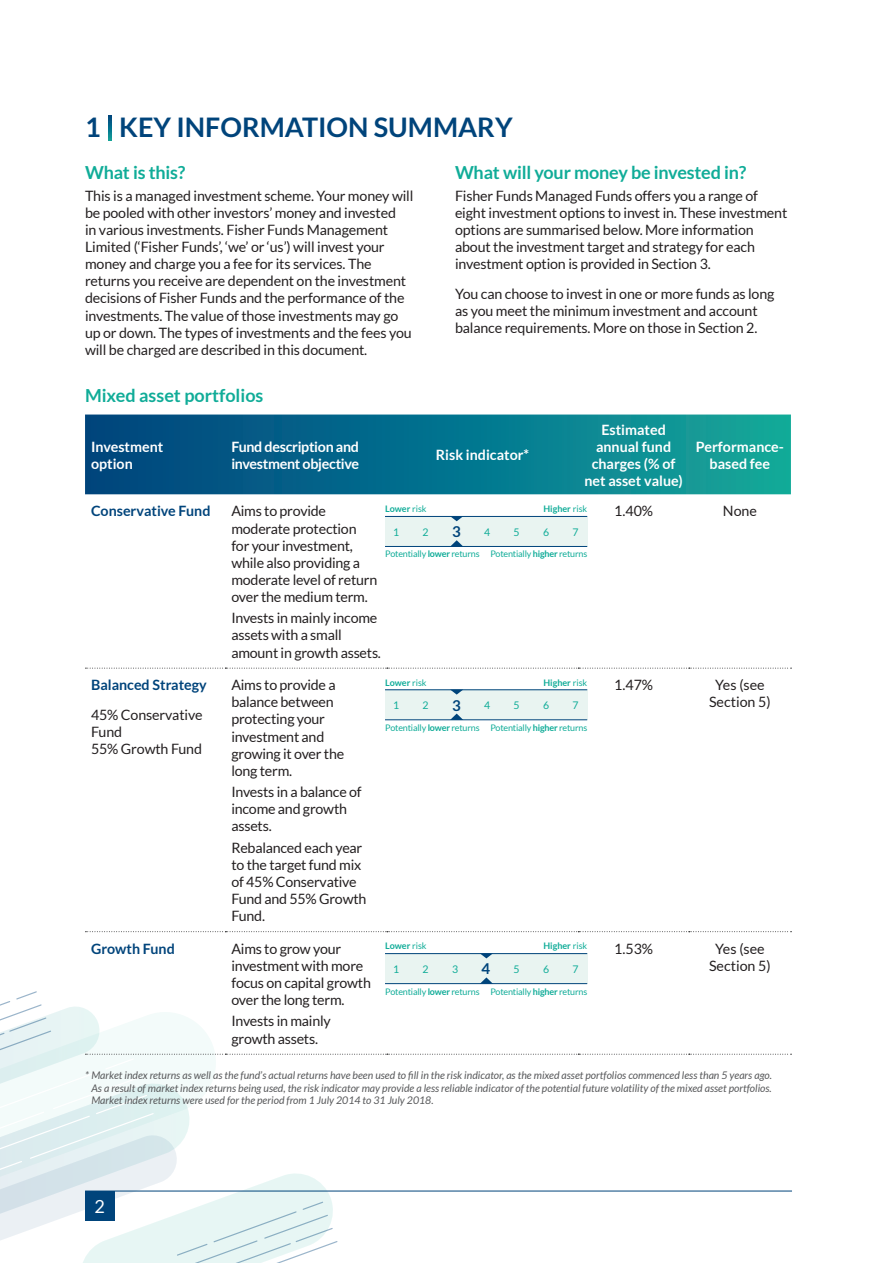
<style>
.page{position:relative;width:893px;height:1263px;background:#fff}
.page>*{position:absolute;margin:0;border:0;box-sizing:border-box;transform-origin:0 0}
.t1{font:700 27px "Lato";color:#00447b}
.t2{font:700 18px "Lato";letter-spacing:-.01em;color:#10ac98}
.t3{font:18px "Lato";color:#fff}
.t4{font:700 15px "Lato";color:#00447b}
.t5{font:14.25px/17.1px "Lato";letter-spacing:-.01em;color:#231f20}
.t6{font:700 14.25px/17.1px "Lato";color:#fff;text-align:center}
.t7{font:700 14.25px "Lato";color:#00447b}
.t8{font:700 14.25px/17.1px "Lato";letter-spacing:-.02em;color:#fff}
.t9{font:italic 10.5px/12.6px "Lato";color:#57585a;text-align:justify}
.t10{font:10.5px "Lato";color:#10ac98}
.t11{font:9px "Lato";letter-spacing:-.02em;color:#10ac98}
.t12{font:700 9px "Lato";color:#10ac98}
.s1{font-weight:900;color:#fff}
.s2{font-weight:400}
.s3{font-weight:700}
</style>
<div class="page">
<hr style="left:85px;top:1191px;width:707px;height:1px;background:#00447b">
<svg style="left:85px;top:414px;width:706px;height:80px;background:#08748d"></svg>
<svg style="left:85px;top:668px;width:706px;height:1px"></svg>
<svg style="left:85px;top:931px;width:706px;height:1px"></svg>
<svg style="left:0;top:991px;width:791px;height:272px"></svg>
<div style="left:385px;top:516px;width:202px;height:31px;background:#e9f4f1"></div>
<svg style="left:451px;top:517px;width:11px;height:4px"></svg>
<svg style="left:450px;top:540px;width:13px;height:6px"></svg>
<hr style="left:385px;top:516px;width:202px;height:1px;background:#00447b">
<hr style="left:385px;top:546px;width:202px;height:1px;background:#00447b">
<div style="left:385px;top:953px;width:202px;height:31px;background:#e9f4f1"></div>
<svg style="left:480px;top:954px;width:13px;height:4px"></svg>
<svg style="left:480px;top:977px;width:12px;height:6px"></svg>
<hr style="left:385px;top:953px;width:202px;height:1px;background:#00447b">
<hr style="left:385px;top:983px;width:202px;height:1px;background:#00447b">
<div style="left:385px;top:689px;width:202px;height:31px;background:#e9f4f1"></div>
<svg style="left:450px;top:690px;width:13px;height:5px"></svg>
<svg style="left:451px;top:713px;width:12px;height:6px"></svg>
<hr style="left:385px;top:689px;width:202px;height:1px;background:#00447b">
<hr style="left:385px;top:719px;width:202px;height:1px;background:#00447b">
<h1 class="t1" style="left:85px;top:111px;width:429px">1 <span class="s1">|</span> KEY INFORMATION SUMMARY</h1>
<p class="t2" style="left:85px;top:163px;width:102px">What is this?</p>
<p class="t5" style="left:85px;top:187px;width:330px">This is a managed investment scheme. Your money will be pooled with other investors’ money and invested<br>in various investments. Fisher Funds Management Limited (‘Fisher Funds’, ‘we’ or ‘us’) will invest your money and charge you a fee for its services. The returns you receive are dependent on the investment decisions of Fisher Funds and the performance of the investments. The value of those investments may go up or down. The types of investments and the fees you will be charged are described in this document.</p>
<p class="t2" style="left:455px;top:163px;width:293px">What will your money be invested in?</p>
<p class="t5" style="left:455px;top:187px;width:334px">Fisher Funds Managed Funds offers you a range of eight investment options to invest in. These investment options are summarised below. More information about the investment target and strategy for each investment option is provided in Section 3.</p>
<p class="t5" style="left:455px;top:285px;width:321px">You can choose to invest in one or more funds as long as you meet the minimum investment and account balance requirements. More on those in Section 2.</p>
<p class="t2" style="left:85px;top:385px;width:180px">Mixed asset portfolios</p>
<p class="t6" style="left:91px;top:438px;width:74px;text-align:left">Investment option</p>
<p class="t8" style="left:231px;top:438px;width:129px">Fund description and investment objective</p>
<p class="t6" style="left:436px;top:446px;width:95px">Risk indicator*</p>
<p class="t6" style="left:584px;top:421px;width:100px">Estimated annual fund charges (% of net asset value)</p>
<p class="t6" style="left:696px;top:438px;width:90px">Performance&shy;based fee</p>
<p class="t12" style="left:385px;top:504px;width:43px">Lower <span class="s2">risk</span></p>
<p class="t12" style="left:543px;top:504px;width:45px">Higher <span class="s2">risk</span></p>
<p class="t11" style="left:385px;top:549px;width:204px">Potentially <span class="s3">lower</span> returns Potentially <span class="s3">higher</span> returns</p>
<p class="t7" style="left:91px;top:503px;width:121px">Conservative Fund</p>
<p class="t5" style="left:231px;top:503px;width:147px">Aims to provide moderate protection for your investment, while also providing a moderate level of return over the medium term.</p>
<p class="t5" style="left:231px;top:609px;width:151px">Invests in mainly income assets with a small amount in growth assets.</p>
<p class="t10" style="left:393px;top:526px;width:8px">1</p>
<p class="t10" style="left:423px;top:526px;width:8px">2</p>
<p class="t4" style="left:452px;top:523px;width:10px">3</p>
<p class="t10" style="left:484px;top:526px;width:8px">4</p>
<p class="t10" style="left:514px;top:526px;width:8px">5</p>
<p class="t10" style="left:543px;top:526px;width:8px">6</p>
<p class="t10" style="left:573px;top:526px;width:8px">7</p>
<p class="t7" style="left:91px;top:677px;width:117px">Balanced Strategy</p>
<p class="t5" style="left:91px;top:706px;width:113px">45% Conservative<br>Fund<br>55% Growth Fund</p>
<p class="t5" style="left:231px;top:676px;width:114px">Aims to provide a balance between protecting your investment and growing it over the long term.</p>
<p class="t5" style="left:231px;top:783px;width:132px">Invests in a balance of income and growth assets.</p>
<p class="t5" style="left:231px;top:839px;width:136px">Rebalanced each year to the target fund mix of 45% Conservative<br>Fund and 55% Growth<br>Fund.</p>
<p class="t7" style="left:91px;top:940px;width:85px">Growth Fund</p>
<p class="t5" style="left:231px;top:940px;width:141px">Aims to grow your investment with more focus on capital growth over the long term.</p>
<p class="t5" style="left:231px;top:1013px;width:101px">Invests in mainly growth assets.</p>
<p class="t12" style="left:385px;top:677px;width:43px">Lower <span class="s2">risk</span></p>
<p class="t12" style="left:543px;top:677px;width:45px">Higher <span class="s2">risk</span></p>
<p class="t11" style="left:385px;top:722px;width:204px">Potentially <span class="s3">lower</span> returns Potentially <span class="s3">higher</span> returns</p>
<p class="t10" style="left:393px;top:699px;width:8px">1</p>
<p class="t10" style="left:423px;top:699px;width:8px">2</p>
<p class="t4" style="left:452px;top:697px;width:10px">3</p>
<p class="t10" style="left:484px;top:699px;width:8px">4</p>
<p class="t10" style="left:514px;top:699px;width:8px">5</p>
<p class="t10" style="left:543px;top:699px;width:8px">6</p>
<p class="t10" style="left:573px;top:699px;width:8px">7</p>
<p class="t12" style="left:385px;top:941px;width:43px">Lower <span class="s2">risk</span></p>
<p class="t12" style="left:543px;top:941px;width:45px">Higher <span class="s2">risk</span></p>
<p class="t11" style="left:385px;top:986px;width:204px">Potentially <span class="s3">lower</span> returns Potentially <span class="s3">higher</span> returns</p>
<p class="t10" style="left:393px;top:963px;width:8px">1</p>
<p class="t10" style="left:423px;top:963px;width:8px">2</p>
<p class="t10" style="left:452px;top:963px;width:8px">3</p>
<p class="t4" style="left:482px;top:960px;width:10px">4</p>
<p class="t10" style="left:514px;top:963px;width:8px">5</p>
<p class="t10" style="left:543px;top:963px;width:8px">6</p>
<p class="t10" style="left:573px;top:963px;width:8px">7</p>
<p class="t5" style="left:614px;top:503px;width:41px">1.40%</p>
<p class="t5" style="left:723px;top:503px;width:36px">None</p>
<p class="t5" style="left:614px;top:676px;width:41px">1.47%</p>
<p class="t5" style="left:709px;top:676px;width:63px;text-align:center">Yes (see<br>Section 5)</p>
<p class="t5" style="left:614px;top:940px;width:41px">1.53%</p>
<p class="t5" style="left:709px;top:940px;width:63px;text-align:center">Yes (see<br>Section 5)</p>
<p class="t9" style="left:91px;top:1069px;width:682px;text-indent:-6px">* Market index returns as well as the fund’s actual returns have been used to fill in the risk indicator, as the mixed asset portfolios commenced less than 5 years ago.<br>As a result of market index returns being used, the risk indicator may provide a less reliable indicator of the potential future volatility of the mixed asset portfolios.<br>Market index returns were used for the period from 1 July 2014 to 31 July 2018.</p>
<p class="t3" style="left:95px;top:1197px;width:12px">2</p>
</div>
